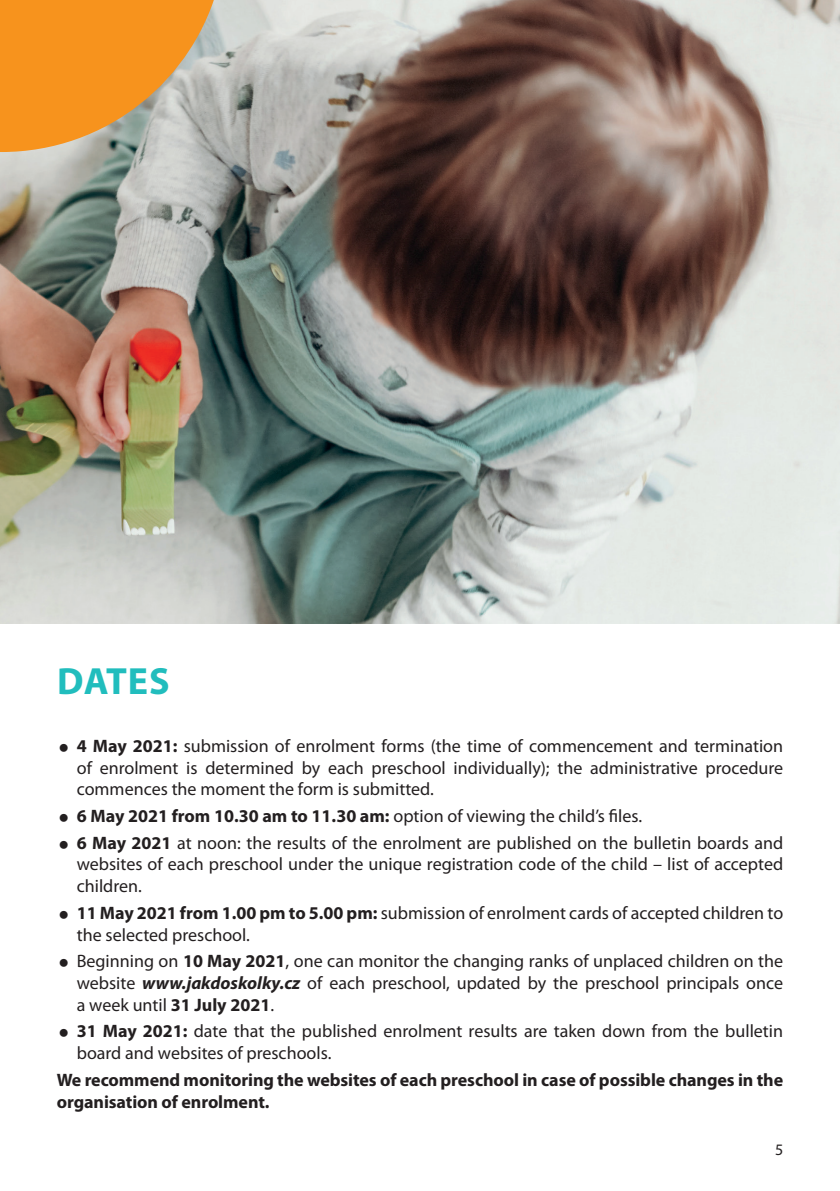
<style>
.page{position:relative;width:840px;height:1191px;background:#fff}
.page>*{position:absolute;margin:0;border:0;box-sizing:border-box;transform-origin:0 0}
.t1{font:700 38px "Myriad Pro";letter-spacing:.01em;color:#21bdbd}
.t2{font:18px/21.6px "Myriad Pro";color:#231f20;text-align:justify}
.t3{font:700 18px/21.6px "Myriad Pro";letter-spacing:-.005em;color:#231f20}
.t4{font:16px "Myriad Pro";color:#231f20}
.s1{font-weight:700}
.s2{font-weight:700;font-style:italic}
</style>
<div class="page">
<img style="left:0;top:0;width:839px;height:624px">
<svg style="left:0;top:0;width:219px;height:152px"></svg>
<p class="t1" style="left:57px;top:656px;width:114px">DATES</p>
<p class="t2" style="left:77px;top:735px;width:707px"><span class="s1">4 May 2021:</span> submission of enrolment forms (the time of commencement and termination of enrolment is determined by each preschool individually); the administrative procedure commences the moment the form is submitted.</p>
<p class="t2" style="left:77px;top:805px;width:566px"><span class="s1">6 May 2021 from 10.30 am to 11.30 am:</span> option of viewing the child’s files.</p>
<p class="t2" style="left:77px;top:831px;width:707px"><span class="s1">6 May 2021</span> at noon: the results of the enrolment are published on the bulletin boards and websites of each preschool under the unique registration code of the child – list of accepted children.</p>
<p class="t2" style="left:77px;top:901px;width:707px"><span class="s1">11 May 2021 from 1.00 pm to 5.00 pm:</span> submission of enrolment cards of accepted children to the selected preschool.</p>
<p class="t2" style="left:77px;top:950px;width:707px">Beginning on <span class="s1">10 May 2021</span>, one can monitor the changing ranks of unplaced children on the website <span class="s2">www.jakdoskolky.cz</span> of each preschool, updated by the preschool principals once a week until <span class="s1">31 July 2021</span>.</p>
<p class="t2" style="left:77px;top:1020px;width:707px"><span class="s1">31 May 2021:</span> date that the published enrolment results are taken down from the bulletin board and websites of preschools.</p>
<p class="t3" style="left:57px;top:1068px;width:727px">We recommend monitoring the websites of each preschool in case of possible changes in the organisation of enrolment.</p>
<p class="t4" style="left:774px;top:1140px;width:10px">5</p>
</div>
